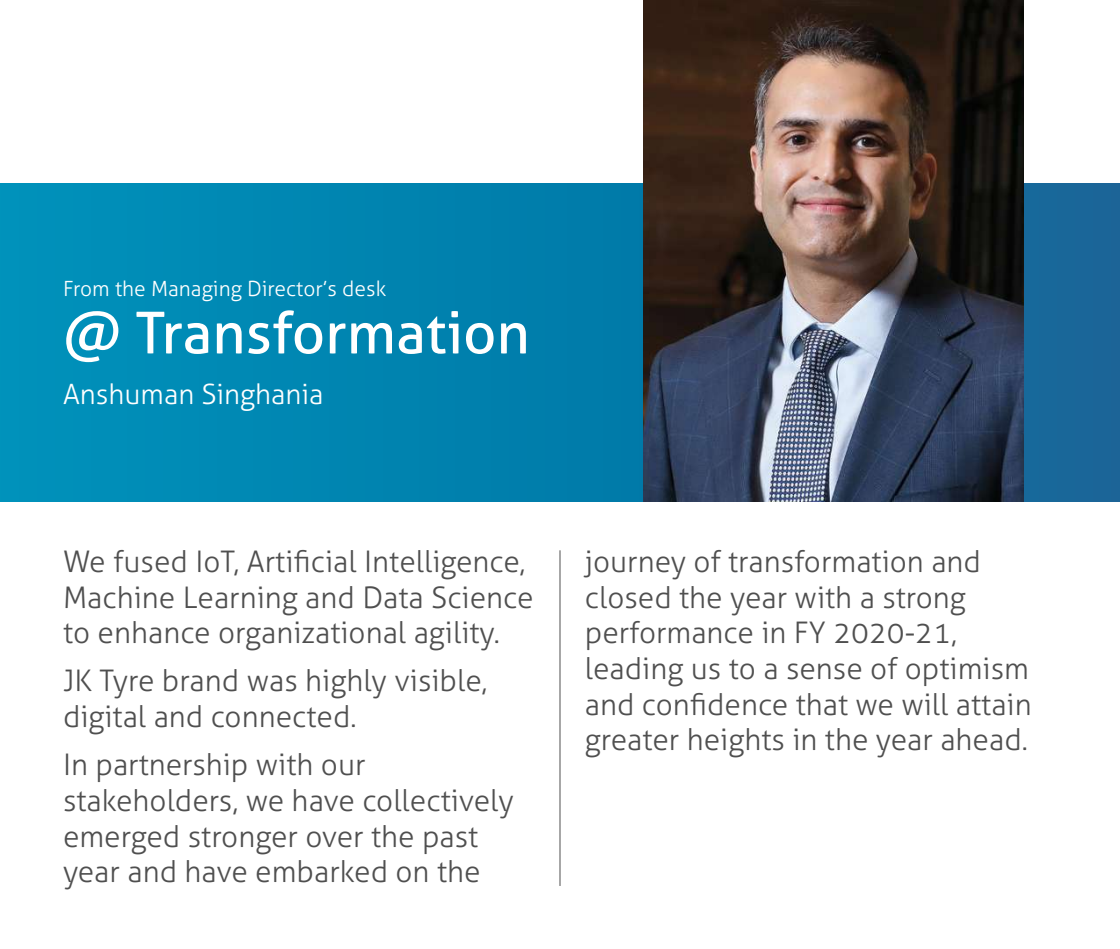
<style>
.page{position:relative;width:1120px;height:949px;background:#fff}
.page>*{position:absolute;margin:0;border:0;box-sizing:border-box;transform-origin:0 0}
.t1{font:57.75px "Aller";color:#fff}
.t2{font:300 29.75px/35.7px "Aller";color:#4f4f4f}
.t3{font:300 28px "Aller";color:#fff}
.t4{font:300 21px "Aller";color:#fff}
</style>
<div class="page">
<svg style="left:0;top:184px;width:1120px;height:317px;background:#0381ae"></svg>
<img style="left:643px;top:0;width:381px;height:501px">
<hr style="left:560px;top:550px;width:1px;height:336px;background:#4f4f4f">
<p class="t4" style="left:63px;top:276px;width:325px">From the Managing Director’s desk</p>
<h1 class="t1" style="left:63px;top:297px;width:468px">@ Transformation</h1>
<p class="t3" style="left:63px;top:377px;width:262px">Anshuman Singhania</p>
<p class="t2" style="left:63px;top:543px;width:472px">We fused IoT, Artificial Intelligence,<br>Machine Learning and Data Science to enhance organizational agility.</p>
<p class="t2" style="left:63px;top:663px;width:426px">JK Tyre brand was highly visible, digital and connected.</p>
<p class="t2" style="left:63px;top:746px;width:452px">In partnership with our stakeholders, we have collectively emerged stronger over the past year and have embarked on the</p>
<p class="t2" style="left:585px;top:543px;width:448px">journey of transformation and closed the year with a strong performance in FY 2020-21, leading us to a sense of optimism and confidence that we will attain greater heights in the year ahead.</p>
</div>
